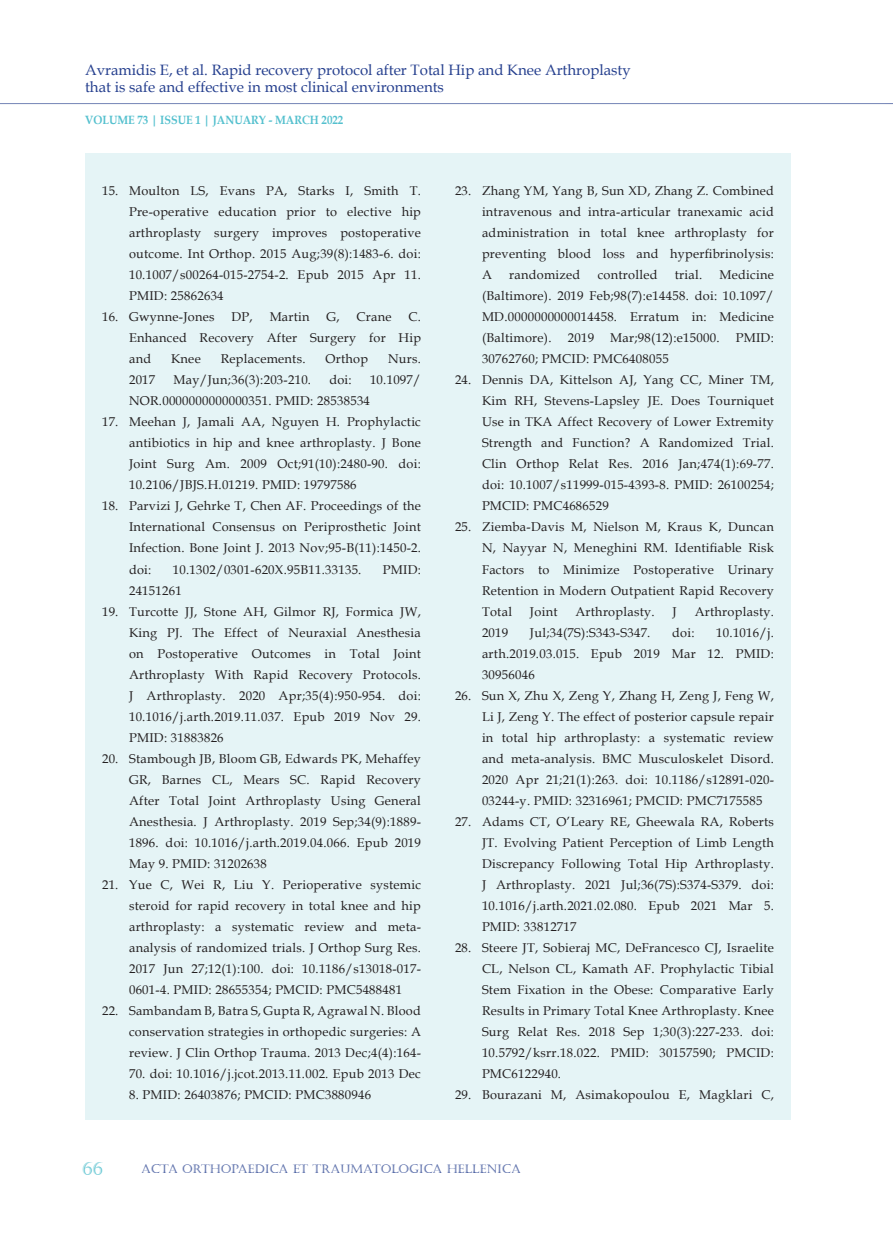
<style>
.page{position:relative;width:893px;height:1234px;background:#fff}
.page>*{position:absolute;margin:0;border:0;box-sizing:border-box;transform-origin:0 0}
.t1{font:18px "Castellar";color:#54c0ce}
.t2{font:15px/17.2px "Book Antiqua";color:#253f8e}
.t3{font:12.75px/21px "Book Antiqua";letter-spacing:.02em;color:#231f20;text-align:justify}
.t4{font:12px "Castellar";color:#253f8e}
.t5{font:700 12px "Book Antiqua";color:#54c0ce;scale:.9 1}
</style>
<div class="page">
<hr style="left:0;top:103px;width:893px;height:3px;background:#231f20;opacity:.75">
<div style="left:85px;top:153px;width:706px;height:966px;background:#e5f4f6"></div>
<p class="t2" style="left:85px;top:61px;width:547px">Avramidis E, et al. Rapid recovery protocol after Total Hip and Knee Arthroplasty that is safe and effective in most clinical environments</p>
<p class="t5" style="left:85px;top:111px;width:288px">VOLUME 73 | ISSUE 1 | JANUARY - MARCH 2022</p>
<p class="t3" style="left:129px;top:180px;width:293px;text-indent:-27px">15. Moulton LS, Evans PA, Starks I, Smith T.<br>Pre-operative education prior to elective hip arthroplasty surgery improves postoperative outcome. Int Orthop. 2015 Aug;39(8):1483-6. doi:<br>10.1007/s00264-015-2754-2. Epub 2015 Apr 11.<br>PMID: 25862634</p>
<p class="t3" style="left:102px;top:306px;width:114px">16. Gwynne-Jones</p>
<p class="t3" style="left:232px;top:306px;width:23px">DP,</p>
<p class="t3" style="left:270px;top:306px;width:42px">Martin</p>
<p class="t3" style="left:327px;top:306px;width:15px">G,</p>
<p class="t3" style="left:357px;top:306px;width:36px">Crane</p>
<p class="t3" style="left:129px;top:306px;width:293px;text-indent:279px">C.<br>Enhanced Recovery After Surgery for Hip and</p>
<p class="t3" style="left:171px;top:348px;width:31px">Knee</p>
<p class="t3" style="left:221px;top:348px;width:86px">Replacements.</p>
<p class="t3" style="left:325px;top:348px;width:44px">Orthop</p>
<p class="t3" style="left:388px;top:348px;width:34px">Nurs.</p>
<p class="t3" style="left:129px;top:369px;width:28px">2017</p>
<p class="t3" style="left:174px;top:369px;width:139px">May/Jun;36(3):203-210.</p>
<p class="t3" style="left:329px;top:369px;width:24px">doi:</p>
<p class="t3" style="left:370px;top:369px;width:52px">10.1097/</p>
<p class="t3" style="left:129px;top:390px;width:242px">NOR.0000000000000351. PMID: 28538534</p>
<p class="t3" style="left:129px;top:411px;width:293px;text-indent:-27px">17. Meehan J, Jamali AA, Nguyen H. Prophylactic antibiotics in hip and knee arthroplasty. J Bone Joint Surg Am. 2009 Oct;91(10):2480-90. doi:<br>10.2106/JBJS.H.01219. PMID: 19797586</p>
<p class="t3" style="left:129px;top:495px;width:293px;text-indent:-27px">18. Parvizi J, Gehrke T, Chen AF. Proceedings of the International Consensus on Periprosthetic Joint Infection. Bone Joint J. 2013 Nov;95-B(11):1450-2. doi:</p>
<p class="t3" style="left:173px;top:558px;width:190px">10.1302/0301-620X.95B11.33135.</p>
<p class="t3" style="left:383px;top:558px;width:40px">PMID:</p>
<p class="t3" style="left:129px;top:579px;width:54px">24151261</p>
<p class="t3" style="left:129px;top:600px;width:293px;text-indent:-27px">19. Turcotte JJ, Stone AH, Gilmor RJ, Formica JW, King PJ. The Effect of Neuraxial Anesthesia on Postoperative Outcomes in Total Joint Arthroplasty With Rapid Recovery Protocols.<br>J Arthroplasty. 2020 Apr;35(4):950-954. doi:<br>10.1016/j.arth.2019.11.037. Epub 2019 Nov 29.<br>PMID: 31883826</p>
<p class="t3" style="left:129px;top:747px;width:293px;text-indent:-27px">20. Stambough JB, Bloom GB, Edwards PK, Mehaffey GR, Barnes CL, Mears SC. Rapid Recovery After Total Joint Arthroplasty Using General Anesthesia. J Arthroplasty. 2019 Sep;34(9):1889- 1896. doi: 10.1016/j.arth.2019.04.066. Epub 2019<br>May 9. PMID: 31202638</p>
<p class="t3" style="left:129px;top:873px;width:293px;text-indent:-27px">21. Yue C, Wei R, Liu Y. Perioperative systemic steroid for rapid recovery in total knee and hip arthroplasty: a systematic review and meta&shy;analysis of randomized trials. J Orthop Surg Res.<br>2017 Jun 27;12(1):100. doi: 10.1186/s13018-017- 0601-4. PMID: 28655354; PMCID: PMC5488481</p>
<p class="t3" style="left:129px;top:999px;width:293px;text-indent:-27px">22. Sambandam B, Batra S, Gupta R, Agrawal N. Blood conservation strategies in orthopedic surgeries: A review. J Clin Orthop Trauma. 2013 Dec;4(4):164-</p>
<p class="t3" style="left:129px;top:1062px;width:293px">70. doi: 10.1016/j.jcot.2013.11.002. Epub 2013 Dec</p>
<p class="t3" style="left:129px;top:1083px;width:244px">8. PMID: 26403876; PMCID: PMC3880946</p>
<p class="t3" style="left:482px;top:180px;width:293px;text-indent:-27px">23. Zhang YM, Yang B, Sun XD, Zhang Z. Combined intravenous and intra-articular tranexamic acid administration in total knee arthroplasty for preventing blood loss and hyperfibrinolysis:<br>A</p>
<p class="t3" style="left:482px;top:264px;width:293px;text-indent:238px">Medicine (Baltimore). 2019 Feb;98(7):e14458. doi: 10.1097/ MD.0000000000014458. Erratum in: Medicine (Baltimore).</p>
<p class="t3" style="left:509px;top:264px;width:73px">randomized</p>
<p class="t3" style="left:598px;top:264px;width:61px">controlled</p>
<p class="t3" style="left:675px;top:264px;width:29px">trial.</p>
<p class="t3" style="left:568px;top:327px;width:28px">2019</p>
<p class="t3" style="left:610px;top:327px;width:111px">Mar;98(12):e15000.</p>
<p class="t3" style="left:736px;top:327px;width:40px">PMID:</p>
<p class="t3" style="left:482px;top:348px;width:188px">30762760; PMCID: PMC6408055</p>
<p class="t3" style="left:482px;top:369px;width:293px;text-indent:-27px">24. Dennis DA, Kittelson AJ, Yang CC, Miner TM, Kim RH, Stevens-Lapsley JE. Does Tourniquet Use in TKA Affect Recovery of Lower Extremity Strength and Function? A Randomized Trial.<br>Clin Orthop Relat Res. 2016 Jan;474(1):69-77. doi: 10.1007/s11999-015-4393-8. PMID: 26100254; PMCID: PMC4686529</p>
<p class="t3" style="left:482px;top:516px;width:293px;text-indent:-27px">25. Ziemba-Davis M, Nielson M, Kraus K, Duncan N, Nayyar N, Meneghini RM. Identifiable Risk Factors to Minimize Postoperative Urinary Retention in Modern Outpatient Rapid Recovery Total</p>
<p class="t3" style="left:530px;top:600px;width:29px">Joint</p>
<p class="t3" style="left:575px;top:600px;width:81px">Arthroplasty.</p>
<p class="t3" style="left:673px;top:600px;width:6px">J</p>
<p class="t3" style="left:695px;top:600px;width:81px">Arthroplasty.</p>
<p class="t3" style="left:482px;top:621px;width:293px;text-indent:234px">10.1016/j. arth.2019.03.015. Epub 2019 Mar 12. PMID:<br>30956046</p>
<p class="t3" style="left:482px;top:684px;width:293px;text-indent:-27px">26. Sun X, Zhu X, Zeng Y, Zhang H, Zeng J, Feng W, Li J, Zeng Y. The effect of posterior capsule repair in total hip arthroplasty: a systematic review and meta-analysis. BMC Musculoskelet Disord.<br>2020 Apr 21;21(1):263. doi: 10.1186/s12891-020- 03244-y. PMID: 32316961; PMCID: PMC7175585</p>
<p class="t3" style="left:482px;top:810px;width:293px;text-indent:-27px">27. Adams CT, O’Leary RE, Gheewala RA, Roberts JT. Evolving Patient Perception of Limb Length Discrepancy Following Total Hip Arthroplasty.<br>J Arthroplasty. 2021 Jul;36(7S):S374-S379. doi:<br>10.1016/j.arth.2021.02.080. Epub 2021 Mar 5.<br>PMID: 33812717</p>
<p class="t3" style="left:482px;top:936px;width:293px;text-indent:-27px">28. Steere JT, Sobieraj MC, DeFrancesco CJ, Israelite CL, Nelson CL, Kamath AF. Prophylactic Tibial Stem Fixation in the Obese: Comparative Early Results in Primary Total Knee Arthroplasty. Knee Surg Relat Res. 2018 Sep 1;30(3):227-233. doi:<br>10.5792/ksrr.18.022. PMID: 30157590; PMCID:<br>PMC6122940.</p>
<p class="t3" style="left:455px;top:1083px;width:320px">29. Bourazani M, Asimakopoulou E, Magklari C,</p>
<p class="t3" style="left:482px;top:621px;width:28px">2019</p>
<p class="t3" style="left:530px;top:621px;width:122px">Jul;34(7S):S343-S347.</p>
<p class="t3" style="left:672px;top:621px;width:24px">doi:</p>
<h1 class="t1" style="left:82px;top:1157px;width:22px">66</h1>
<p class="t4" style="left:141px;top:1161px;width:381px">ACTA ORTHOPAEDICA ET TRAUMATOLOGICA HELLENICA</p>
</div>
